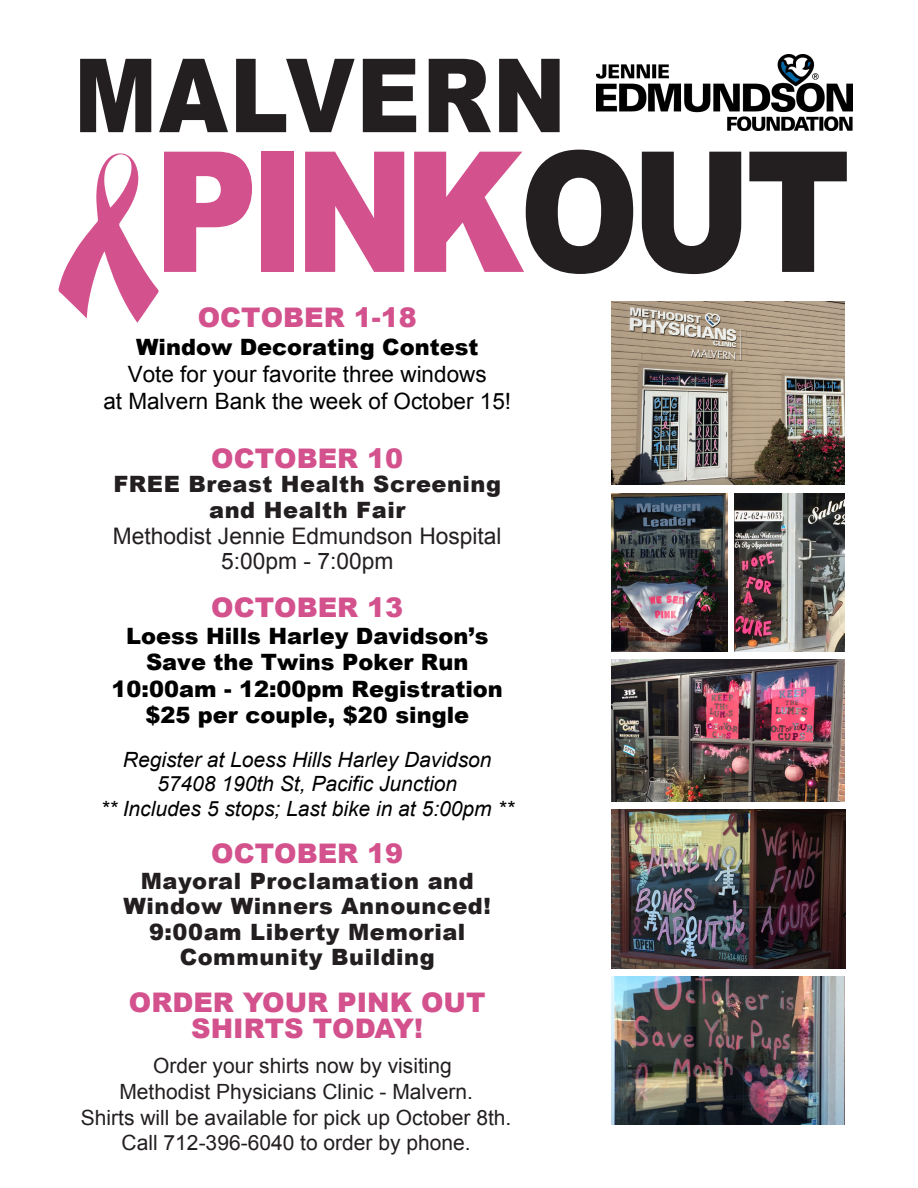
<style>
.page{position:relative;width:918px;height:1188px;background:#fff}
.page>*{position:absolute;margin:0;border:0;box-sizing:border-box;transform-origin:0 0}
.t1{font:900 168px "Arial";letter-spacing:-.06em;color:#d3518d;scale:.86 1}
.t2{font:900 102.45px "Arial";letter-spacing:.02em;color:#231f20;scale:.86 1}
.t3{font:900 27px/26.1px "Arial";color:#d3518d;text-align:center}
.t4{font:22.8px/26px "Arial";color:#231f20;text-align:center}
.t5{font:900 22.5px/25.3px "Arial";letter-spacing:.025em;color:#231f20;text-align:center}
.t6{font:900 22.5px/26.4px "Arial";color:#000;text-align:center}
.t7{font:22.5px/27.2px "Arial";color:#000;text-align:center}
.t8{font:21px "Arial";color:#231f20}
.t9{font:italic 21px/24.6px "Arial";color:#000;text-align:center}
.s1{color:#231f20}
.s2{font-weight:900}
</style>
<div class="page">
<img style="left:596px;top:54px;width:257px;height:76px">
<svg style="left:58px;top:153px;width:101px;height:170px"></svg>
<img style="left:611px;top:301px;width:233px;height:184px">
<img style="left:611px;top:976px;width:233px;height:148px">
<img style="left:611px;top:809px;width:234px;height:159px">
<img style="left:611px;top:660px;width:233px;height:141px">
<img style="left:611px;top:493px;width:117px;height:159px">
<img style="left:734px;top:493px;width:110px;height:159px">
<p class="t2" style="left:74px;top:21px;width:574px">MALVERN</p>
<p class="t1" style="left:154px;top:90px;width:812px">PINK<span class="s1">OUT</span></p>
<p class="t3" style="left:198px;top:304px;width:220px">OCTOBER 1-18</p>
<p class="t7" style="left:103px;top:333px;width:409px"><span class="s2">Window Decorating Contest<br></span>Vote for your favorite three windows<br>at Malvern Bank the week of October 15!</p>
<p class="t3" style="left:211px;top:444px;width:193px">OCTOBER 10</p>
<p class="t5" style="left:113px;top:470px;width:389px">FREE Breast Health Screening and Health Fair</p>
<p class="t4" style="left:113px;top:523px;width:390px">Methodist Jennie Edmundson Hospital<br>5:00pm - 7:00pm</p>
<p class="t3" style="left:211px;top:593px;width:193px">OCTOBER 13</p>
<p class="t6" style="left:112px;top:622px;width:393px">Loess Hills Harley Davidson’s<br>Save the Twins Poker Run<br>10:00am - 12:00pm Registration $25 per couple, $20 single</p>
<p class="t9" style="left:101px;top:747px;width:415px">Register at Loess Hills Harley Davidson<br>57408 190th St, Pacific Junction<br>** Includes 5 stops; Last bike in at 5:00pm **</p>
<p class="t3" style="left:211px;top:840px;width:193px">OCTOBER 19</p>
<p class="t5" style="left:124px;top:868px;width:369px">Mayoral Proclamation and<br>Window Winners Announced!<br>9:00am Liberty Memorial<br>Community Building</p>
<p class="t3" style="left:129px;top:989px;width:358px">ORDER YOUR PINK OUT<br>SHIRTS TODAY!</p>
<p class="t8" style="left:153px;top:1052px;width:300px">Order your shirts now by visiting</p>
<p class="t8" style="left:119px;top:1078px;width:355px">Methodist Physicians Clinic - Malvern.</p>
<p class="t8" style="left:81px;top:1103px;width:432px">Shirts will be available for pick up October 8th.</p>
<p class="t8" style="left:122px;top:1129px;width:351px">Call 712-396-6040 to order by phone.</p>
</div>
